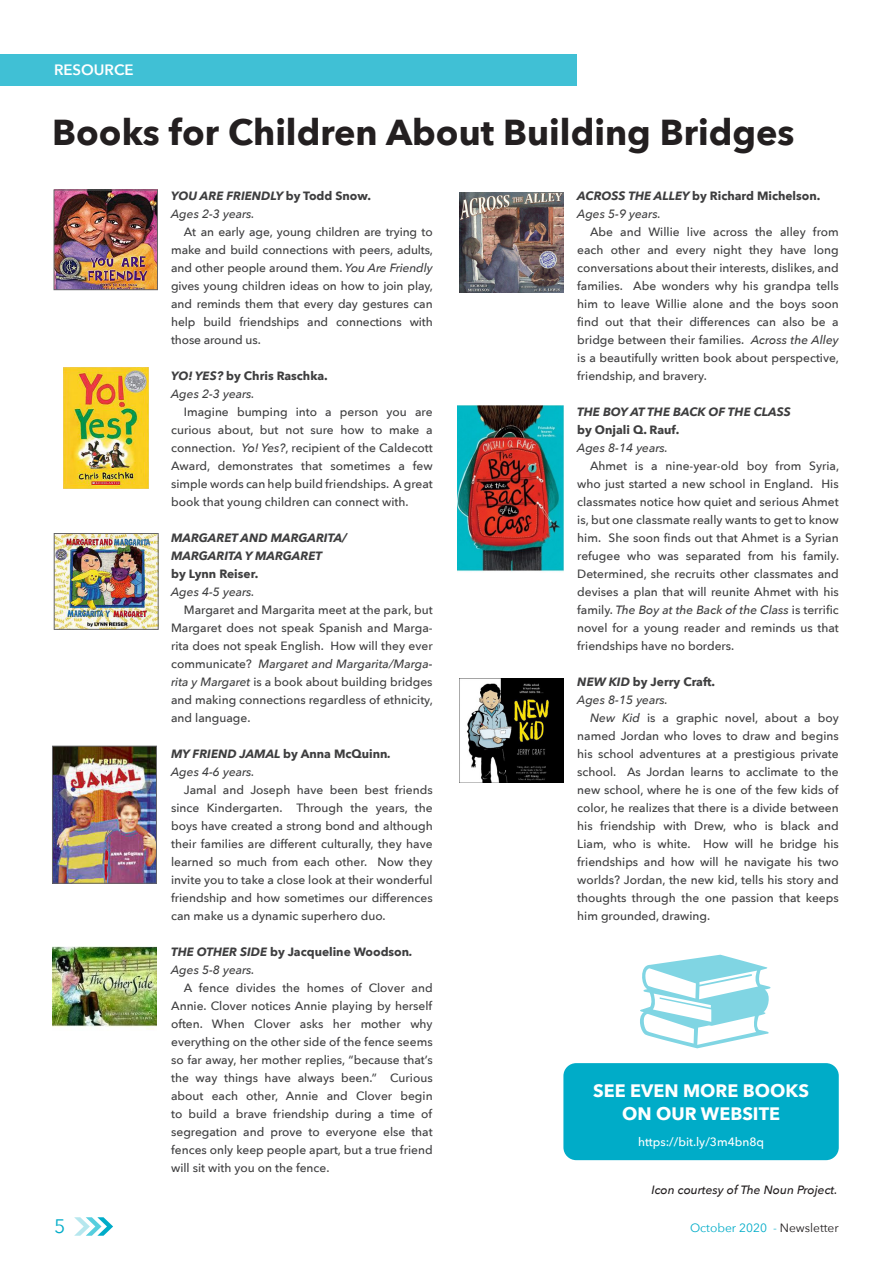
<style>
.page{position:relative;width:893px;height:1263px;background:#fff}
.page>*{position:absolute;margin:0;border:0;box-sizing:border-box;transform-origin:0 0}
._02_Article_Title{font:700 36px "Avenir Next";color:#231f20}
.t1{font:19.5px "Avenir Next";color:#00acc8}
._01a_SubHeadline{font:700 18px "Avenir Next";color:#fff}
._05a_body_text_Intro{font:600 15px "Avenir Next";color:#fff}
._05_body_text{font:500 12px/18px "Avenir Next";color:#3e3e3f;text-align:justify}
._05_body_text-2{font:700 12px "Avenir Next";color:#3e3e3f}
._05_body_text-3{font:italic 700 12px "Avenir Next";color:#3e3e3f}
._05_body_text-4{font:italic 500 12px "Avenir Next";color:#3e3e3f}
.t2{font:italic 500 12px "Avenir Next";color:#231f20}
.t3{font:12px "Avenir Next";color:#00acc8}
._01a_SubHeadline-2{font:500 12px "Avenir Next";color:#fff}
.s1{font-style:normal}
.s2{font-style:italic}
.s3{color:#231f20}
</style>
<div class="page">
<svg style="left:74px;top:1217px;width:39px;height:19px"></svg>
<img style="left:56px;top:192px;width:100px;height:96px">
<div style="left:54px;top:190px;width:104px;height:100px;border:1px solid #636366"></div>
<img style="left:63px;top:367px;width:86px;height:121px">
<img style="left:56px;top:535px;width:100px;height:92px">
<div style="left:54px;top:533px;width:104px;height:96px;border:1px solid #636366"></div>
<img style="left:54px;top:748px;width:101px;height:133px">
<div style="left:52px;top:746px;width:105px;height:137px;border:1px solid #636366"></div>
<img style="left:459px;top:192px;width:104px;height:101px">
<img style="left:458px;top:406px;width:105px;height:166px">
<img style="left:459px;top:678px;width:104px;height:104px">
<img style="left:52px;top:946px;width:104px;height:84px">
<div style="left:0;top:54px;width:577px;height:32px;background:#40c0d5"></div>
<div style="left:563px;top:1063px;width:276px;height:97px;background:#00acc8;border-radius:13px"></div>
<svg style="left:640px;top:955px;width:131px;height:93px"></svg>
<p class="_05a_body_text_Intro" style="left:54px;top:57px;width:81px">RESOURCE</p>
<p class="_02_Article_Title" style="left:52px;top:101px;width:744px">Books for Children About Building Bridges</p>
<p class="_05_body_text-3" style="left:171px;top:186px;width:201px">YOU ARE FRIENDLY <span class="s1">by Todd Snow.</span></p>
<p class="_05_body_text-4" style="left:171px;top:204px;width:85px">Ages 2-3 years.</p>
<p class="_05_body_text" style="left:171px;top:223px;width:263px;text-indent:13px">At an early age, young children are trying to make and build connections with peers, adults, and other people around them. <span class="s2">You Are Friendly </span>gives young children ideas on how to join play, and reminds them that every day gestures can help build friendships and connections with those around us.</p>
<p class="_05_body_text-2" style="left:171px;top:366px;width:158px"><span class="s2">YO! YES?</span> by Chris Raschka.</p>
<p class="_05_body_text-4" style="left:171px;top:384px;width:85px">Ages 2-3 years.</p>
<p class="_05_body_text" style="left:171px;top:403px;width:263px;text-indent:13px">Imagine bumping into a person you are curious about, but not sure how to make a connection. <span class="s2">Yo! Yes?</span>, recipient of the Caldecott Award, demonstrates that sometimes a few simple words can help build friendships. A great book that young children can connect with.</p>
<p class="_05_body_text-3" style="left:171px;top:528px;width:177px">MARGARET AND MARGARITA/</p>
<p class="_05_body_text-3" style="left:171px;top:546px;width:152px">MARGARITA Y MARGARET</p>
<p class="_05_body_text-2" style="left:171px;top:564px;width:89px">by Lynn Reiser.</p>
<p class="_05_body_text-4" style="left:171px;top:582px;width:85px">Ages 4-5 years.</p>
<p class="_05_body_text" style="left:171px;top:601px;width:263px;text-indent:13px">Margaret and Margarita meet at the park, but Margaret does not speak Spanish and Marga&shy;rita does not speak English. How will they ever communicate? <span class="s2">Margaret and Margarita/Marga&shy;rita y Margaret</span> is a book about building bridges and making connections regardless of ethnicity, and language.</p>
<p class="_05_body_text-3" style="left:171px;top:744px;width:222px">MY FRIEND JAMAL <span class="s1">by Anna McQuinn</span>.</p>
<p class="_05_body_text-4" style="left:171px;top:762px;width:85px">Ages 4-6 years.</p>
<p class="_05_body_text" style="left:171px;top:781px;width:263px;text-indent:13px">Jamal and Joseph have been best friends since Kindergarten. Through the years, the boys have created a strong bond and although their families are different culturally, they have learned so much from each other. Now they invite you to take a close look at their wonderful friendship and how sometimes our differences can make us a dynamic superhero duo.</p>
<p class="_05_body_text-2" style="left:171px;top:942px;width:243px"><span class="s2">THE OTHER SIDE</span> by Jacqueline Woodson<span class="s2">.</span></p>
<p class="_05_body_text-4" style="left:171px;top:960px;width:85px">Ages 5-8 years.</p>
<p class="_05_body_text" style="left:171px;top:979px;width:263px;text-indent:13px">A fence divides the homes of Clover and Annie. Clover notices Annie playing by herself often. When Clover asks her mother why everything on the other side of the fence seems so far away, her mother replies, “because that’s the way things have always been.” Curious about each other, Annie and Clover begin to build a brave friendship during a time of segregation and prove to everyone else that fences only keep people apart, but a true friend will sit with you on the fence.</p>
<p class="_05_body_text-2" style="left:577px;top:186px;width:245px"><span class="s2">ACROSS THE ALLEY</span> by Richard Michelson.</p>
<p class="_05_body_text-4" style="left:577px;top:204px;width:85px">Ages 5-9 years.</p>
<p class="_05_body_text" style="left:577px;top:223px;width:263px;text-indent:13px">Abe and Willie live across the alley from each other and every night they have long conversations about their interests, dislikes, and families. Abe wonders why his grandpa tells him to leave Willie alone and the boys soon find out that their differences can also be a bridge between their families. <span class="s2">Across the Alley </span>is a beautifully written book about perspective, friendship, and bravery.</p>
<p class="_05_body_text-3" style="left:577px;top:402px;width:215px">THE BOY AT THE BACK OF THE CLASS</p>
<p class="_05_body_text-2" style="left:577px;top:420px;width:104px">by Onjali Q. Rauf.</p>
<p class="_05_body_text-4" style="left:577px;top:438px;width:92px">Ages 8-14 years.</p>
<p class="_05_body_text" style="left:577px;top:457px;width:263px;text-indent:13px">Ahmet is a nine-year-old boy from Syria, who just started a new school in England. His classmates notice how quiet and serious Ahmet is, but one classmate really wants to get to know him. She soon finds out that Ahmet is a Syrian refugee who was separated from his family.<br>Determined, she recruits other classmates and devises a plan that will reunite Ahmet with his family. <span class="s2">The Boy at the Back of the Class</span> is terrific novel for a young reader and reminds us that friendships have no borders.</p>
<p class="_05_body_text-2" style="left:577px;top:672px;width:139px"><span class="s2">NEW KID</span> by Jerry Craft.</p>
<p class="_05_body_text-4" style="left:577px;top:690px;width:92px">Ages 8-15 years.</p>
<p class="_05_body_text" style="left:577px;top:709px;width:263px;text-indent:13px"><span class="s2">New Kid</span> is a graphic novel, about a boy named Jordan who loves to draw and begins his school adventures at a prestigious private school. As Jordan learns to acclimate to the new school, where he is one of the few kids of color, he realizes that there is a divide between his friendship with Drew, who is black and Liam, who is white. How will he bridge his friendships and how will he navigate his two worlds? Jordan, the new kid, tells his story and thoughts through the one passion that keeps him grounded, drawing.</p>
<p class="_01a_SubHeadline" style="left:593px;top:1075px;width:217px">SEE EVEN MORE BOOKS</p>
<p class="_01a_SubHeadline" style="left:622px;top:1098px;width:159px">ON OUR WEBSITE</p>
<p class="_01a_SubHeadline-2" style="left:638px;top:1131px;width:128px">https://bit.ly/3m4bn8q</p>
<p class="t2" style="left:651px;top:1179px;width:188px">Icon courtesy of The Noun Project.</p>
<h2 class="t1" style="left:54px;top:1210px;width:13px">5</h2>
<p class="t3" style="left:690px;top:1218px;width:150px">October 2020 - <span class="s3">Newsletter</span></p>
</div>
